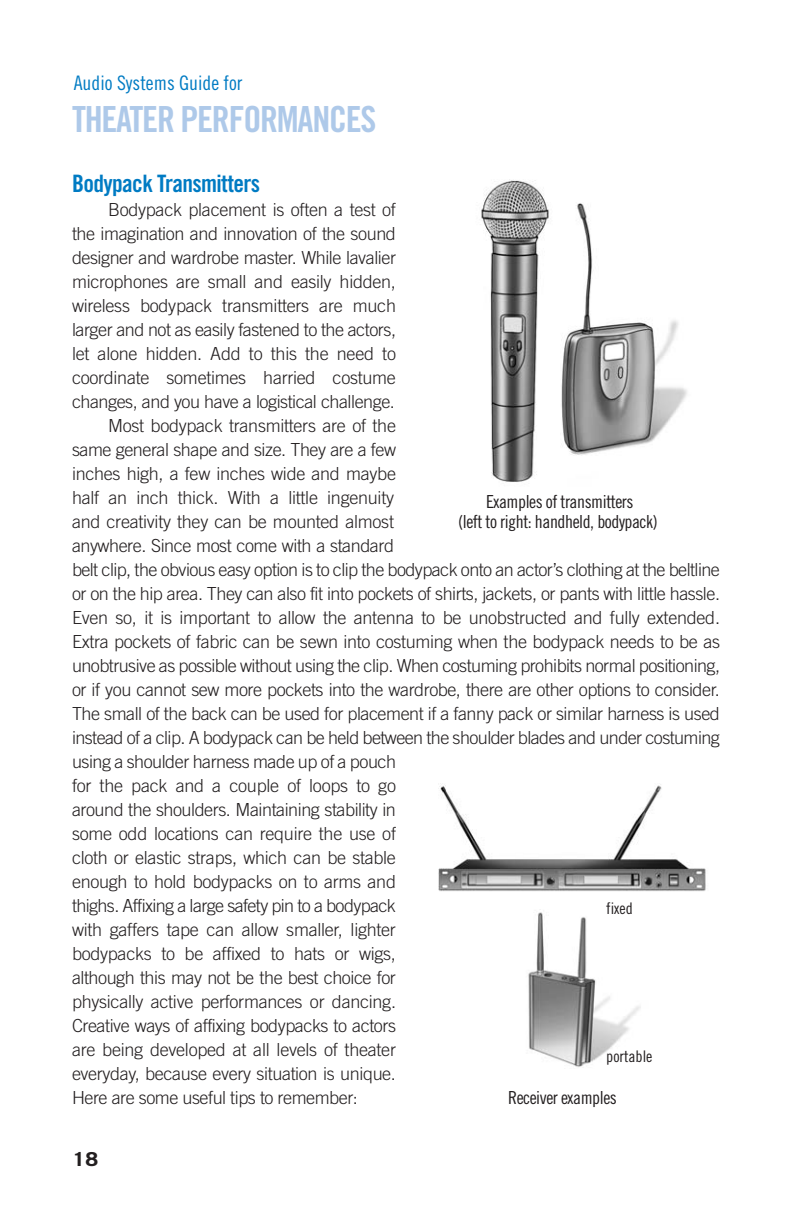
<style>
.page{position:relative;width:792px;height:1224px;background:#fff}
.page>*{position:absolute;margin:0;border:0;box-sizing:border-box;transform-origin:0 0}
.t1{font:36px "Trade Gothic Bold Cond Twenty";letter-spacing:-.035em;color:#aec9e9}
.t2{font:24px "Trade Gothic Bold Cond Twenty";letter-spacing:-.025em;color:#007bc3}
.t3{font:20px "Trade Gothic Cond Eighteen";color:#007bc3}
.t4{font:700 19.2px "Trade Gothic";color:#231f20;scale:1.25 1}
.t5{font:300 18px "Trade Gothic";letter-spacing:-.025em;color:#231f20}
.t6{font:18px/20px "Trade Gothic Cond Eighteen";letter-spacing:-.025em;color:#231f20;text-align:center}
.t7{font:16px "Trade Gothic Cond Eighteen";color:#231f20}
</style>
<div class="page">
<img style="left:481px;top:180px;width:206px;height:302px">
<img style="left:528px;top:912px;width:113px;height:155px">
<img style="left:438px;top:784px;width:268px;height:107px">
<p class="t3" style="left:74px;top:76px;width:170px">Audio Systems Guide for</p>
<h1 class="t1" style="left:72px;top:106px;width:306px">THEATER PERFORMANCES</h1>
<h2 class="t2" style="left:72px;top:175px;width:190px">Bodypack Transmitters</h2>
<p class="t5" style="left:108px;top:203px;width:290px">Bodypack placement is often a test of</p>
<p class="t5" style="left:72px;top:227px;width:325px">the imagination and innovation of the sound</p>
<p class="t5" style="left:72px;top:251px;width:325px">designer and wardrobe master. While lavalier</p>
<p class="t5" style="left:72px;top:275px;width:325px">microphones are small and easily hidden,</p>
<p class="t5" style="left:72px;top:299px;width:326px">wireless bodypack transmitters are much</p>
<p class="t5" style="left:72px;top:323px;width:326px">larger and not as easily fastened to the actors,</p>
<p class="t5" style="left:72px;top:347px;width:326px">let alone hidden. Add to this the need to</p>
<p class="t5" style="left:72px;top:371px;width:325px">coordinate sometimes harried costume</p>
<p class="t5" style="left:72px;top:395px;width:324px">changes, and you have a logistical challenge.</p>
<p class="t5" style="left:108px;top:419px;width:290px">Most bodypack transmitters are of the</p>
<p class="t5" style="left:72px;top:443px;width:326px">same general shape and size. They are a few</p>
<p class="t5" style="left:72px;top:467px;width:326px">inches high, a few inches wide and maybe</p>
<p class="t5" style="left:72px;top:491px;width:324px">half an inch thick. With a little ingenuity</p>
<p class="t5" style="left:72px;top:515px;width:324px">and creativity they can be mounted almost</p>
<p class="t5" style="left:72px;top:539px;width:324px">anywhere. Since most come with a standard</p>
<p class="t5" style="left:72px;top:563px;width:649px">belt clip, the obvious easy option is to clip the bodypack onto an actor’s clothing at the beltline</p>
<p class="t5" style="left:72px;top:587px;width:650px">or on the hip area. They can also fit into pockets of shirts, jackets, or pants with little hassle.</p>
<p class="t5" style="left:72px;top:611px;width:650px">Even so, it is important to allow the antenna to be unobstructed and fully extended.</p>
<p class="t5" style="left:72px;top:635px;width:650px">Extra pockets of fabric can be sewn into costuming when the bodypack needs to be as</p>
<p class="t5" style="left:72px;top:659px;width:650px">unobtrusive as possible without using the clip. When costuming prohibits normal positioning,</p>
<p class="t5" style="left:72px;top:683px;width:649px">or if you cannot sew more pockets into the wardrobe, there are other options to consider.</p>
<p class="t5" style="left:72px;top:707px;width:649px">The small of the back can be used for placement if a fanny pack or similar harness is used</p>
<p class="t5" style="left:72px;top:731px;width:649px">instead of a clip. A bodypack can be held between the shoulder blades and under costuming</p>
<p class="t5" style="left:72px;top:755px;width:326px">using a shoulder harness made up of a pouch</p>
<p class="t5" style="left:72px;top:779px;width:326px">for the pack and a couple of loops to go</p>
<p class="t5" style="left:72px;top:803px;width:325px">around the shoulders. Maintaining stability in</p>
<p class="t5" style="left:72px;top:827px;width:326px">some odd locations can require the use of</p>
<p class="t5" style="left:72px;top:851px;width:325px">cloth or elastic straps, which can be stable</p>
<p class="t5" style="left:72px;top:875px;width:326px">enough to hold bodypacks on to arms and</p>
<p class="t5" style="left:72px;top:899px;width:325px">thighs. Affixing a large safety pin to a bodypack</p>
<p class="t5" style="left:72px;top:923px;width:325px">with gaffers tape can allow smaller, lighter</p>
<p class="t5" style="left:72px;top:947px;width:326px">bodypacks to be affixed to hats or wigs,</p>
<p class="t5" style="left:72px;top:971px;width:325px">although this may not be the best choice for</p>
<p class="t5" style="left:72px;top:995px;width:326px">physically active performances or dancing.</p>
<p class="t5" style="left:72px;top:1019px;width:326px">Creative ways of affixing bodypacks to actors</p>
<p class="t5" style="left:72px;top:1043px;width:326px">are being developed at all levels of theater</p>
<p class="t5" style="left:72px;top:1067px;width:325px">everyday, because every situation is unique.</p>
<p class="t5" style="left:72px;top:1091px;width:287px">Here are some useful tips to remember:</p>
<p class="t6" style="left:458px;top:493px;width:201px">Examples of transmitters<br>(left to right: handheld, bodypack)</p>
<p class="t7" style="left:606px;top:902px;width:28px">fixed</p>
<p class="t7" style="left:606px;top:1050px;width:48px">portable</p>
<p class="t6" style="left:508px;top:1089px;width:110px">Receiver examples</p>
<p class="t4" style="left:72px;top:1152px;width:23px">18</p>
</div>
